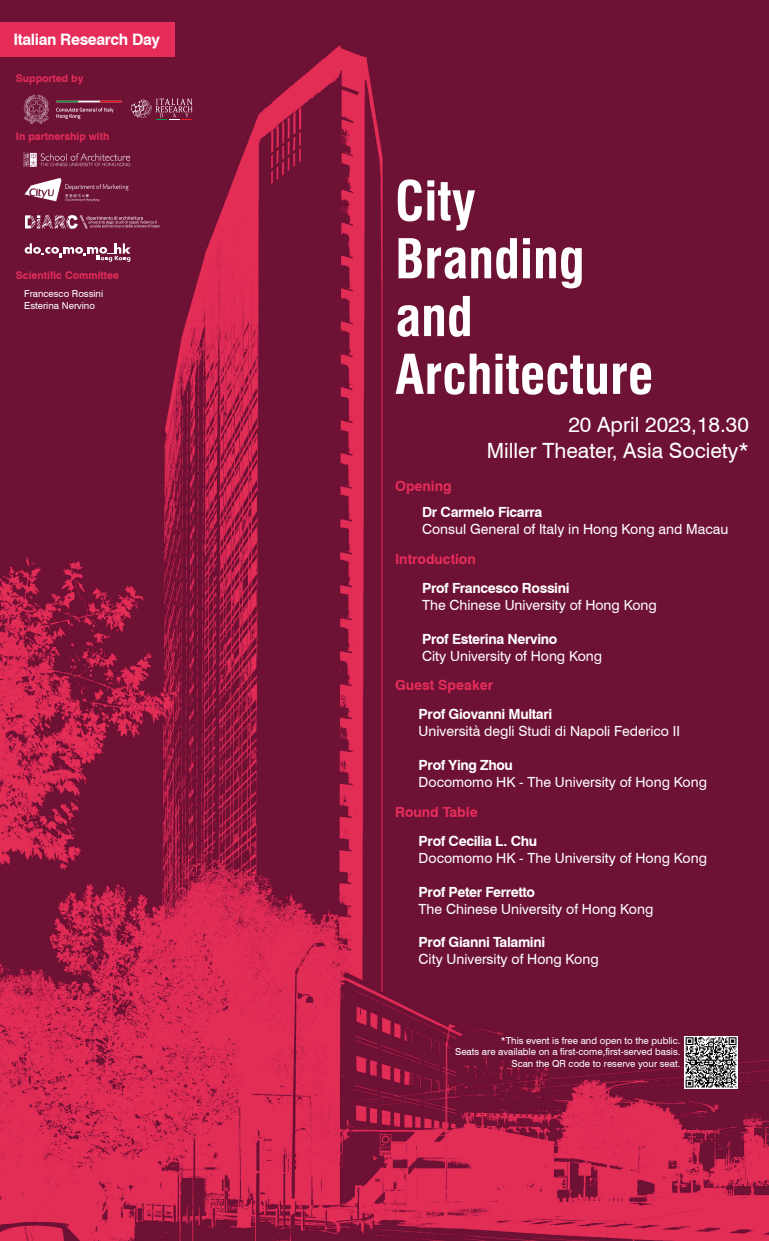
<style>
.page{position:relative;width:769px;height:1241px;background:#fff}
.page>*{position:absolute;margin:0;border:0;box-sizing:border-box;transform-origin:0 0}
.t1{font:700 condensed 53.38px "Swiss 721 BT";color:#fff}
.t2{font:21px "Swiss 721 BT";color:#fff}
.t3{font:700 15.75px "Swiss 721 BT";letter-spacing:-.025em;color:#fff}
.t4{font:14px "Swiss 721 BT";color:#fff}
.t5{font:700 14px "Swiss 721 BT";letter-spacing:-.025em;color:#fff}
.t6{font:700 14px "Swiss 721 BT";color:#e62d5a}
.t7{font:700 10.5px "Swiss 721 BT";color:#e62d5a}
.t8{font:9.62px "Swiss 721 BT";color:#fff}
</style>
<div class="page">
<img style="left:0;top:0;width:769px;height:1240px">
<div style="left:0;top:23px;width:175px;height:34px;background:#e62d5a"></div>
<img style="left:24px;top:93px;width:99px;height:31px">
<svg style="left:131px;top:99px;width:62px;height:21px"></svg>
<svg style="left:25px;top:243px;width:106px;height:19px"></svg>
<img style="left:17px;top:150px;width:122px;height:20px">
<img style="left:26px;top:212px;width:139px;height:20px">
<img style="left:62px;top:179px;width:72px;height:22px">
<img style="left:23px;top:177px;width:39px;height:26px">
<img style="left:685px;top:1036px;width:52px;height:52px">
<p class="t3" style="left:13px;top:30px;width:148px">Italian Research Day</p>
<p class="t7" style="left:16px;top:72px;width:69px">Supported by</p>
<p class="t7" style="left:16px;top:130px;width:95px">In partnership with</p>
<p class="t7" style="left:16px;top:269px;width:105px">Scientific Committee</p>
<p class="t8" style="left:24px;top:287px;width:80px">Francesco Rossini</p>
<p class="t8" style="left:24px;top:300px;width:72px">Esterina Nervino</p>
<p class="t1" style="left:395px;top:169px;width:82px">City</p>
<p class="t1" style="left:395px;top:227px;width:191px">Branding</p>
<p class="t1" style="left:395px;top:284px;width:79px">and</p>
<p class="t1" style="left:395px;top:342px;width:260px">Architecture</p>
<p class="t2" style="left:568px;top:411px;width:182px">20 April 2023,18.30</p>
<p class="t6" style="left:395px;top:477px;width:58px">Opening</p>
<p class="t2" style="left:487px;top:438px;width:264px">Miller Theater, Asia Society*</p>
<p class="t5" style="left:422px;top:503px;width:122px">Dr Carmelo Ficarra</p>
<p class="t4" style="left:422px;top:520px;width:308px">Consul General of Italy in Hong Kong and Macau</p>
<p class="t6" style="left:395px;top:550px;width:82px">Introduction</p>
<p class="t5" style="left:422px;top:580px;width:149px">Prof Francesco Rossini</p>
<p class="t4" style="left:422px;top:596px;width:236px">The Chinese University of Hong Kong</p>
<p class="t5" style="left:422px;top:630px;width:137px">Prof Esterina Nervino</p>
<p class="t4" style="left:422px;top:647px;width:182px">City University of Hong Kong</p>
<p class="t6" style="left:395px;top:676px;width:100px">Guest Speaker</p>
<p class="t5" style="left:419px;top:705px;width:135px">Prof Giovanni Multari</p>
<p class="t4" style="left:419px;top:722px;width:263px">Università degli Studi di Napoli Federico II</p>
<p class="t5" style="left:419px;top:756px;width:96px">Prof Ying Zhou</p>
<p class="t4" style="left:419px;top:773px;width:290px">Docomomo HK - The University of Hong Kong</p>
<p class="t6" style="left:395px;top:803px;width:84px">Round Table</p>
<p class="t5" style="left:419px;top:832px;width:120px">Prof Cecilia L. Chu</p>
<p class="t4" style="left:419px;top:849px;width:290px">Docomomo HK - The University of Hong Kong</p>
<p class="t5" style="left:419px;top:883px;width:118px">Prof Peter Ferretto</p>
<p class="t4" style="left:419px;top:899px;width:236px">The Chinese University of Hong Kong</p>
<p class="t5" style="left:419px;top:933px;width:128px">Prof Gianni Talamini</p>
<p class="t4" style="left:419px;top:950px;width:182px">City University of Hong Kong</p>
<p class="t8" style="left:501px;top:1034px;width:181px">*This event is free and open to the public.</p>
<p class="t8" style="left:455px;top:1045px;width:227px">Seats are available on a first-come,first-served basis.</p>
<p class="t8" style="left:511px;top:1057px;width:170px">Scan the QR code to reserve your seat.</p>
</div>
